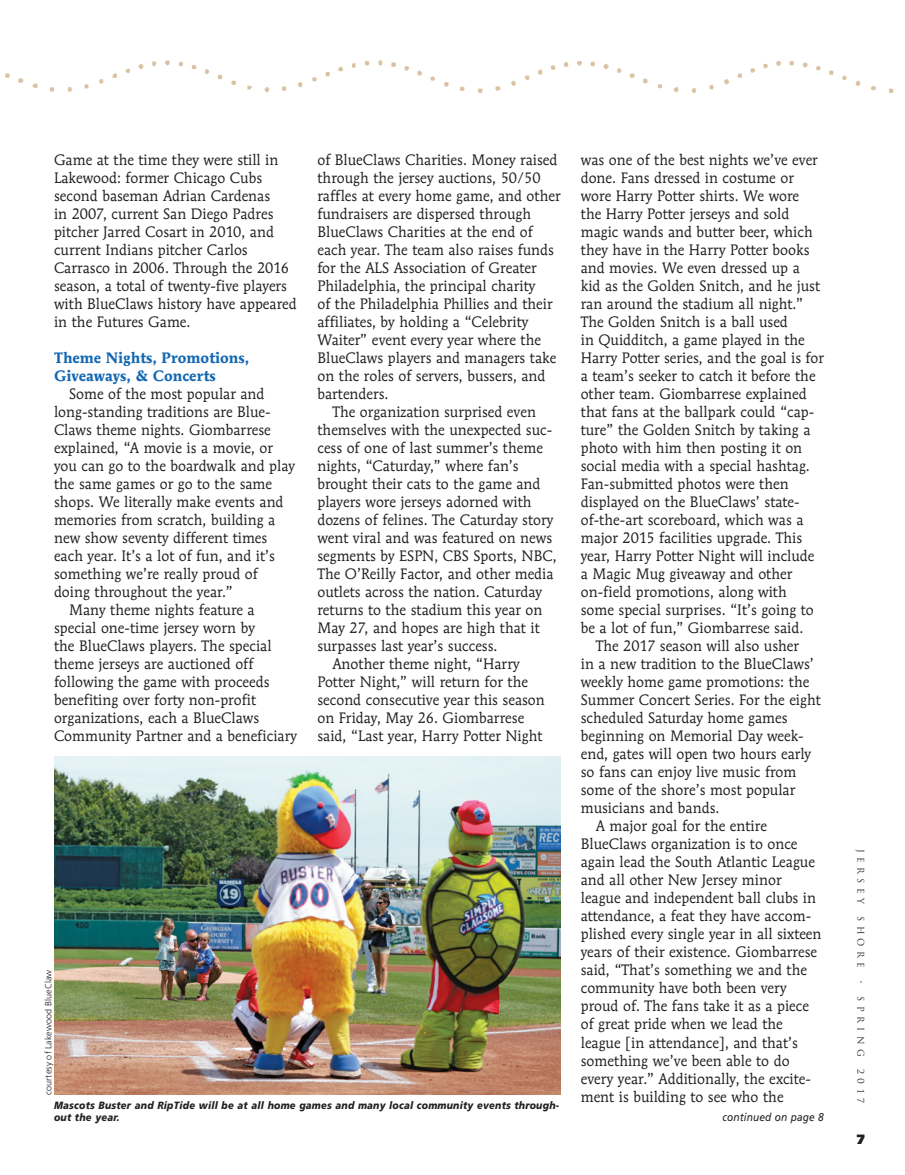
<style>
.page{position:relative;width:905px;height:1175px;background:#fff}
.page>*{position:absolute;margin:0;border:0;box-sizing:border-box;transform-origin:0 0}
.spread_text{font:15px/18px "Mendoza Roman";color:#231f20;scale:.95 1}
.spread_text-2{font:700 15px/18px "Mendoza Roman";color:#1468b2;scale:.95 1}
.t1{font:900 13.5px "Frutiger";color:#231f20}
.cont_on{font:italic 11.25px "Frutiger";letter-spacing:.015em;color:#231f20;scale:.9 1}
.t2{font:italic 900 10.5px/12px "Frutiger";letter-spacing:.025em;color:#231f20;scale:.9 1}
.photo_credit{font:300 9px "Frutiger";letter-spacing:.005em;color:#231f20}
.t3{font:9px "Trajan";letter-spacing:.5em;color:#231f20}
</style>
<div class="page">
<img style="left:5px;top:60px;width:889px;height:33px">
<img style="left:54px;top:756px;width:506px;height:338px">
<p class="spread_text" style="left:54px;top:151px;width:257px">Game at the time they were still in<br>Lakewood: former Chicago Cubs second baseman Adrian Cardenas<br>in 2007, current San Diego Padres pitcher Jarred Cosart in 2010, and current Indians pitcher Carlos<br>Carrasco in 2006. Through the 2016 season, a total of twenty-five players with BlueClaws history have appeared in the Futures Game.</p>
<p class="spread_text-2" style="left:54px;top:349px;width:207px">Theme Nights, Promotions,<br>Giveaways, &amp; Concerts</p>
<p class="spread_text" style="left:54px;top:385px;width:255px;text-indent:15px">Some of the most popular and long-standing traditions are Blue-<br>Claws theme nights. Giombarrese explained, “A movie is a movie, or you can go to the boardwalk and play the same games or go to the same shops. We literally make events and memories from scratch, building a new show seventy different times each year. It’s a lot of fun, and it’s something we’re really proud of doing throughout the year.”</p>
<p class="spread_text" style="left:54px;top:601px;width:257px;text-indent:15px">Many theme nights feature a special one-time jersey worn by<br>the BlueClaws players. The special theme jerseys are auctioned off following the game with proceeds benefiting over forty non-profit organizations, each a BlueClaws<br>Community Partner and a beneficiary</p>
<p class="spread_text" style="left:317px;top:151px;width:257px">of BlueClaws Charities. Money raised through the jersey auctions, 50/50 raffles at every home game, and other fundraisers are dispersed through BlueClaws Charities at the end of each year. The team also raises funds for the ALS Association of Greater Philadelphia, the principal charity<br>of the Philadelphia Phillies and their affiliates, by holding a “Celebrity Waiter” event every year where the BlueClaws players and managers take on the roles of servers, bussers, and bartenders.</p>
<p class="spread_text" style="left:317px;top:403px;width:253px;text-indent:15px">The organization surprised even themselves with the unexpected suc&shy;cess of one of last summer’s theme nights, “Caturday,” where fan’s brought their cats to the game and players wore jerseys adorned with dozens of felines. The Caturday story went viral and was featured on news segments by ESPN, CBS Sports, NBC, The O’Reilly Factor, and other media outlets across the nation. Caturday returns to the stadium this year on May 27, and hopes are high that it surpasses last year’s success.</p>
<p class="spread_text" style="left:317px;top:655px;width:241px;text-indent:15px">Another theme night, “Harry Potter Night,” will return for the second consecutive year this season on Friday, May 26. Giombarrese said, “Last year, Harry Potter Night</p>
<p class="photo_credit" style="left:43px;top:1094px;width:127px;rotate:-90deg">courtesy of Lakewood BlueClaw</p>
<p class="t2" style="left:54px;top:1099px;width:562px">Mascots Buster and RipTide will be at all home games and many local community events through&shy;out the year.</p>
<p class="spread_text" style="left:580px;top:151px;width:257px">was one of the best nights we’ve ever done. Fans dressed in costume or wore Harry Potter shirts. We wore<br>the Harry Potter jerseys and sold magic wands and butter beer, which they have in the Harry Potter books and movies. We even dressed up a<br>kid as the Golden Snitch, and he just ran around the stadium all night.” The Golden Snitch is a ball used<br>in Quidditch, a game played in the Harry Potter series, and the goal is for a team’s seeker to catch it before the other team. Giombarrese explained that fans at the ballpark could “cap&shy;ture” the Golden Snitch by taking a photo with him then posting it on social media with a special hashtag.<br>Fan-submitted photos were then displayed on the BlueClaws’ state&shy;of-the-art scoreboard, which was a major 2015 facilities upgrade. This year, Harry Potter Night will include a Magic Mug giveaway and other on-field promotions, along with<br>some special surprises. “It’s going to be a lot of fun,” Giombarrese said.</p>
<p class="spread_text" style="left:580px;top:637px;width:254px;text-indent:15px">The 2017 season will also usher<br>in a new tradition to the BlueClaws’ weekly home game promotions: the<br>Summer Concert Series. For the eight scheduled Saturday home games beginning on Memorial Day week&shy;end, gates will open two hours early so fans can enjoy live music from some of the shore’s most popular musicians and bands.</p>
<p class="spread_text" style="left:580px;top:817px;width:255px;text-indent:15px">A major goal for the entire BlueClaws organization is to once again lead the South Atlantic League and all other New Jersey minor league and independent ball clubs in attendance, a feat they have accom&shy;plished every single year in all sixteen years of their existence. Giombarrese said, “That’s something we and the community have both been very proud of. The fans take it as a piece of great pride when we lead the league [in attendance], and that’s something we’ve been able to do every year.” Additionally, the excite&shy;ment is building to see who the</p>
<p class="cont_on" style="left:722px;top:1110px;width:114px">continued on page 8</p>
<p class="t3" style="left:866px;top:848px;width:57px;rotate:90deg">jersey</p>
<p class="t3" style="left:866px;top:916px;width:53px;rotate:90deg">shore</p>
<p class="t3" style="left:866px;top:980px;width:78px;rotate:90deg">• Spring</p>
<p class="t3" style="left:866px;top:1068px;width:35px;rotate:90deg">2017</p>
<p class="t1" style="left:856px;top:1131px;width:9px">7</p>
</div>
